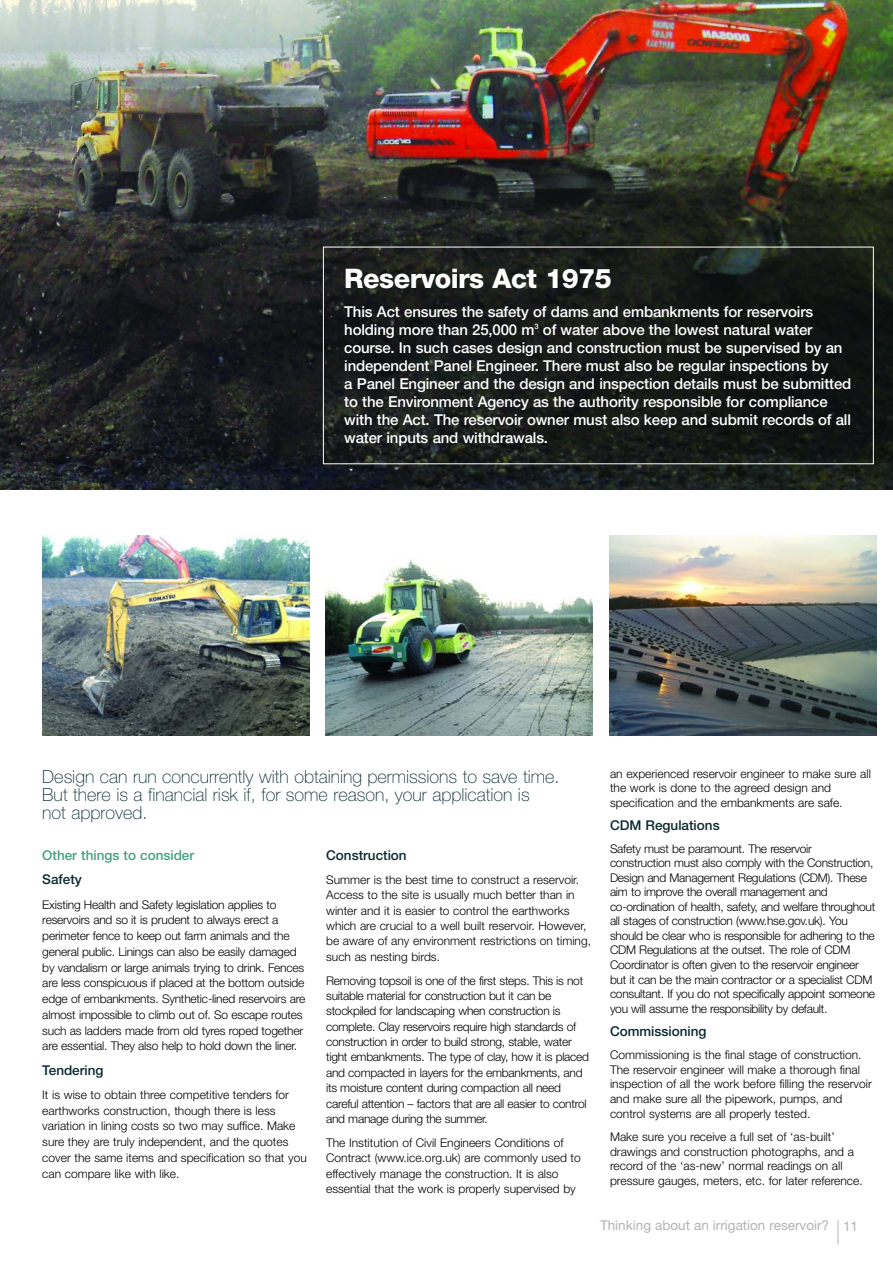
<style>
.page{position:relative;width:893px;height:1263px;background:#fff}
.page>*{position:absolute;margin:0;border:0;box-sizing:border-box;transform-origin:0 0}
.t1{font:800 27px "Helvetica Neue";letter-spacing:-.02em;color:#fff}
.t2{font:100 18px/18px "Helvetica Neue";color:#0a2a2d}
.t3{font:500 15px/18px "Helvetica Neue";letter-spacing:-.01em;color:#fff}
.t4{font:500 13.5px "Helvetica Neue";color:#0a2a2d}
.t5{font:13.5px "Helvetica Neue";color:#b3b3b3}
.t6{font:500 13.5px "Helvetica Neue";color:#42a27f}
.t7{font:300 12px/15.8px "Helvetica Neue";letter-spacing:-.015em;color:#000}
</style>
<div class="page">
<img style="left:0;top:0;width:893px;height:489px">
<svg style="left:837px;top:1220px;width:1px;height:24px"></svg>
<img style="left:325px;top:559px;width:268px;height:177px">
<img style="left:42px;top:536px;width:268px;height:200px">
<img style="left:609px;top:536px;width:268px;height:200px">
<h1 class="t1" style="left:344px;top:269px;width:269px">Reservoirs Act 1975</h1>
<p class="t3" style="left:344px;top:304px;width:508px">This Act ensures the safety of dams and embankments for reservoirs holding more than 25,000 m<sup>3</sup> of water above the lowest natural water course. In such cases design and construction must be supervised by an independent Panel Engineer. There must also be regular inspections by<br>a Panel Engineer and the design and inspection details must be submitted to the Environment Agency as the authority responsible for compliance with the Act. The reservoir owner must also keep and submit records of all water inputs and withdrawals.</p>
<h2 class="t2" style="left:42px;top:769px;width:519px">Design can run concurrently with obtaining permissions to save time.<br>But there is a financial risk if, for some reason, your application is<br>not approved.</h2>
<p class="t6" style="left:42px;top:850px;width:153px">Other things to consider</p>
<p class="t4" style="left:42px;top:875px;width:41px">Safety</p>
<p class="t7" style="left:42px;top:898px;width:264px">Existing Health and Safety legislation applies to reservoirs and so it is prudent to always erect a perimeter fence to keep out farm animals and the general public. Linings can also be easily damaged by vandalism or large animals trying to drink. Fences are less conspicuous if placed at the bottom outside edge of embankments. Synthetic-lined reservoirs are almost impossible to climb out of. So escape routes such as ladders made from old tyres roped together are essential. They also help to hold down the liner.</p>
<p class="t4" style="left:42px;top:1065px;width:63px">Tendering</p>
<p class="t7" style="left:42px;top:1088px;width:266px">It is wise to obtain three competitive tenders for earthworks construction, though there is less variation in lining costs so two may suffice. Make sure they are truly independent, and the quotes cover the same items and specification so that you can compare like with like.</p>
<p class="t4" style="left:326px;top:850px;width:82px">Construction</p>
<p class="t7" style="left:326px;top:873px;width:266px;line-height:15.3px">Summer is the best time to construct a reservoir.<br>Access to the site is usually much better than in winter and it is easier to control the earthworks which are crucial to a well built reservoir. However, be aware of any environment restrictions on timing, such as nesting birds.</p>
<p class="t7" style="left:326px;top:974px;width:264px;line-height:15.3px">Removing topsoil is one of the first steps. This is not suitable material for construction but it can be stockpiled for landscaping when construction is complete. Clay reservoirs require high standards of construction in order to build strong, stable, water tight embankments. The type of clay, how it is placed and compacted in layers for the embankments, and its moisture content during compaction all need careful attention – factors that are all easier to control and manage during the summer.</p>
<p class="t7" style="left:326px;top:1136px;width:256px">The Institution of Civil Engineers Conditions of Contract (www.ice.org.uk) are commonly used to effectively manage the construction. It is also essential that the work is properly supervised by</p>
<p class="t7" style="left:610px;top:768px;width:262px;line-height:14.2px">an experienced reservoir engineer to make sure all the work is done to the agreed design and specification and the embankments are safe.</p>
<p class="t4" style="left:610px;top:820px;width:111px">CDM Regulations</p>
<p class="t7" style="left:610px;top:842px;width:267px;line-height:14.5px">Safety must be paramount. The reservoir construction must also comply with the Construction, Design and Management Regulations (CDM). These aim to improve the overall management and co-ordination of health, safety, and welfare throughout all stages of construction (www.hse.gov.uk). You should be clear who is responsible for adhering to the CDM Regulations at the outset. The role of CDM Coordinator is often given to the reservoir engineer but it can be the main contractor or a specialist CDM consultant. If you do not specifically appoint someone you will assume the responsibility by default.</p>
<p class="t4" style="left:610px;top:1026px;width:98px">Commissioning</p>
<p class="t7" style="left:610px;top:1048px;width:263px;line-height:14.7px">Commissioning is the final stage of construction.<br>The reservoir engineer will make a thorough final inspection of all the work before filling the reservoir and make sure all the pipework, pumps, and control systems are all properly tested.</p>
<p class="t7" style="left:610px;top:1130px;width:254px;line-height:14.7px">Make sure you receive a full set of ‘as-built’ drawings and construction photographs, and a record of the ‘as-new’ normal readings on all pressure gauges, meters, etc. for later reference.</p>
<p class="t5" style="left:600px;top:1221px;width:260px">Thinking about an irrigation reservoir? 11</p>
</div>
